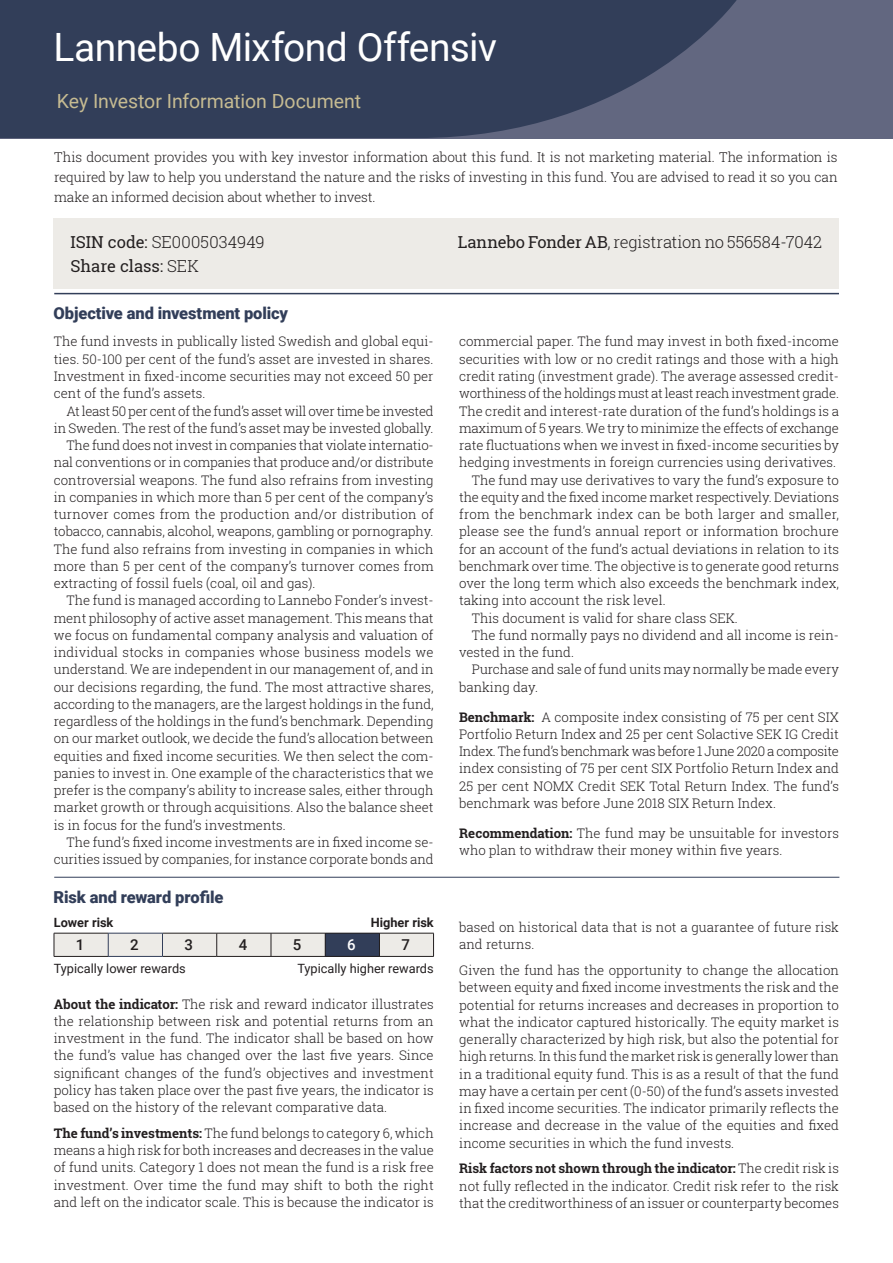
<style>
.page{position:relative;width:893px;height:1263px;background:#fff}
.page>*{position:absolute;margin:0;border:0;box-sizing:border-box;transform-origin:0 0}
.Fondrubrik_NY{font:39px "Roboto";letter-spacing:-.015em;color:#fff}
.FondUnderRubrik{font:19.5px "Roboto";color:#c6bb92}
.FondFakta{font:300 16.5px "Roboto Slab";color:#231f20}
.Rubrik{font:900 16.5px "Roboto";letter-spacing:-.005em;color:#323e59}
.FondFakta-2{font:16.5px "Roboto Slab";color:#231f20}
.t1{font:500 15px "Roboto";color:#231f20}
.t2{font:500 15px "Roboto";color:#fff}
.t3{font:300 13.5px/20.2px "Roboto Slab";letter-spacing:-.015em;color:#231f20;text-align:justify}
.Brödtext_2_a{font:300 13.2px/17.2px "Roboto Slab";color:#231f20;text-align:justify}
.Brödtext_1_a{font:300 13.2px/17.2px "Roboto Slab";color:#231f20;text-align:justify}
.Brödtext_2_a-2{font:300 13.2px/17.2px "Roboto Slab";letter-spacing:-.02em;color:#231f20;text-align:right}
.Faktatext_1_a{font:12.75px "Roboto";color:#231f20}
.Faktatext_1_a-2{font:700 12.75px "Roboto";color:#231f20}
.s1{font-weight:400}
.s2{font-weight:300}
.s3{font-weight:700}
</style>
<div class="page">
<div style="left:0;top:0;width:893px;height:138px;background:#626780"></div>
<svg style="left:0;top:0;width:737px;height:138px;background:#38435d"></svg>
<div style="left:54px;top:218px;width:785px;height:71px;background:#edebe7"></div>
<hr style="left:54px;top:877px;width:785px;height:1px;background:#323e59">
<hr style="left:54px;top:293px;width:785px;height:1px;background:#323e59">
<div style="left:54px;top:933px;width:54px;height:23px;background:#edebe7"></div>
<hr style="left:54px;top:933px;width:54px;height:1px;background:#231f20">
<svg style="left:54px;top:933px;width:1px;height:23px"></svg>
<hr style="left:54px;top:956px;width:54px;height:1px;background:#231f20">
<hr style="left:163px;top:956px;width:54px;height:1px;background:#231f20">
<hr style="left:217px;top:956px;width:54px;height:1px;background:#231f20">
<hr style="left:271px;top:956px;width:54px;height:1px;background:#231f20">
<hr style="left:325px;top:956px;width:54px;height:1px;background:#231f20">
<hr style="left:379px;top:956px;width:55px;height:1px;background:#231f20">
<svg style="left:108px;top:933px;width:326px;height:23px;background:#c4c5c6"></svg>
<hr style="left:108px;top:956px;width:55px;height:1px;background:#323e59">
<p class="Fondrubrik_NY" style="left:54px;top:20px;width:445px">Lannebo Mixfond Offensiv</p>
<p class="FondUnderRubrik" style="left:57px;top:88px;width:306px">Key Investor Information Document</p>
<p class="t3" style="left:54px;top:147px;width:785px">This document provides you with key investor information about this fund. It is not marketing material. The information is required by law to help you understand the nature and the risks of investing in this fund. You are advised to read it so you can make an informed decision about whether to invest.</p>
<p class="FondFakta" style="left:71px;top:231px;width:196px"><span class="s1">ISIN code:</span> SE0005034949</p>
<p class="FondFakta" style="left:458px;top:231px;width:366px"><span class="s1">Lannebo Fonder AB</span>, registration no 556584-7042</p>
<p class="FondFakta-2" style="left:71px;top:255px;width:130px">Share class: <span class="s2">SEK</span></p>
<p class="Rubrik" style="left:54px;top:302px;width:236px">Objective and investment policy</p>
<p class="Brödtext_2_a" style="left:54px;top:333px;width:381px">The fund invests in publically listed Swedish and global equi&shy;ties. 50-100 per cent of the fund’s asset are invested in shares.<br>Investment in fixed-income securities may not exceed 50 per cent of the fund’s assets.</p>
<p class="Brödtext_2_a-2" style="left:54px;top:402px;width:381px">At least 50 per cent of the fund’s asset will over time be invested in Sweden. The rest of the fund’s asset may be invested globally.</p>
<p class="Brödtext_2_a" style="left:54px;top:436px;width:381px;text-indent:13px">The fund does not invest in companies that violate internatio&shy;nal conventions or in companies that produce and/or distribute controversial weapons. The fund also refrains from investing in companies in which more than 5 per cent of the company’s turnover comes from the production and/or distribution of tobacco, cannabis, alcohol, weapons, gambling or pornography.<br>The fund also refrains from investing in companies in which more than 5 per cent of the company’s turnover comes from extracting of fossil fuels (coal, oil and gas).</p>
<p class="Brödtext_2_a" style="left:54px;top:591px;width:381px;text-indent:13px">The fund is managed according to Lannebo Fonder’s invest&shy;ment philosophy of active asset management. This means that we focus on fundamental company analysis and valuation of individual stocks in companies whose business models we understand. We are independent in our management of, and in our decisions regarding, the fund. The most attractive shares, according to the managers, are the largest holdings in the fund, regardless of the holdings in the fund’s benchmark. Depending on our market outlook, we decide the fund’s allocation between equities and fixed income securities. We then select the com&shy;panies to invest in. One example of the characteristics that we prefer is the company’s ability to increase sales, either through market growth or through acquisitions. Also the balance sheet is in focus for the fund’s investments.</p>
<p class="Brödtext_2_a" style="left:54px;top:833px;width:381px;text-align:right">The fund’s fixed income investments are in fixed income se&shy;curities issued by companies, for instance corporate bonds and</p>
<p class="Rubrik" style="left:54px;top:885px;width:171px">Risk and reward profile</p>
<p class="Brödtext_2_a" style="left:459px;top:333px;width:381px">commercial paper. The fund may invest in both fixed-income securities with low or no credit ratings and those with a high credit rating (investment grade). The average assessed credit&shy;worthiness of the holdings must at least reach investment grade.<br>The credit and interest-rate duration of the fund’s holdings is a maximum of 5 years. We try to minimize the effects of exchange rate fluctuations when we invest in fixed-income securities by hedging investments in foreign currencies using derivatives.</p>
<p class="Brödtext_2_a" style="left:459px;top:471px;width:381px;text-indent:13px">The fund may use derivatives to vary the fund’s exposure to the equity and the fixed income market respectively. Deviations from the benchmark index can be both larger and smaller, please see the fund’s annual report or information brochure for an account of the fund’s actual deviations in relation to its benchmark over time. The objective is to generate good returns over the long term which also exceeds the benchmark index, taking into account the risk level.</p>
<p class="Brödtext_2_a" style="left:472px;top:609px;width:267px">This document is valid for share class SEK.</p>
<p class="Brödtext_2_a" style="left:459px;top:626px;width:381px;text-indent:13px">The fund normally pays no dividend and all income is rein&shy;vested in the fund.</p>
<p class="Brödtext_2_a" style="left:459px;top:660px;width:381px;text-indent:13px">Purchase and sale of fund units may normally be made every banking day.</p>
<p class="Brödtext_1_a" style="left:459px;top:708px;width:381px"><span class="s3">Benchmark:</span> A composite index consisting of 75 per cent SIX Portfolio Return Index and 25 per cent Solactive SEK IG Credit Index. The fund’s benchmark was before 1 June 2020 a composite index consisting of 75 per cent SIX Portfolio Return Index and 25 per cent NOMX Credit SEK Total Return Index. The fund’s benchmark was before June 2018 SIX Return Index.</p>
<p class="Brödtext_1_a" style="left:459px;top:824px;width:381px"><span class="s3">Recommendation:</span> The fund may be unsuitable for investors who plan to withdraw their money within five years.</p>
<p class="Faktatext_1_a-2" style="left:54px;top:913px;width:61px">Lower risk</p>
<p class="Faktatext_1_a-2" style="left:371px;top:913px;width:64px">Higher risk</p>
<p class="Brödtext_2_a" style="left:459px;top:918px;width:381px">based on historical data that is not a guarantee of future risk and returns.</p>
<p class="Brödtext_2_a" style="left:459px;top:961px;width:381px">Given the fund has the opportunity to change the allocation between equity and fixed income investments the risk and the potential for returns increases and decreases in proportion to what the indicator captured historically. The equity market is generally characterized by high risk, but also the potential for high returns. In this fund the market risk is generally lower than in a traditional equity fund. This is as a result of that the fund may have a certain per cent (0-50) of the fund’s assets invested in fixed income securities. The indicator primarily reflects the increase and decrease in the value of the equities and fixed income securities in which the fund invests.</p>
<p class="Brödtext_2_a" style="left:459px;top:1160px;width:381px"><span class="s3">Risk factors not shown through the indicator:</span> The credit risk is not fully reflected in the indicator. Credit risk refer to the risk that the creditworthiness of an issuer or counterparty becomes</p>
<p class="t1" style="left:76px;top:934px;width:10px">1</p>
<p class="t1" style="left:130px;top:934px;width:10px">2</p>
<p class="t1" style="left:184px;top:934px;width:10px">3</p>
<p class="t1" style="left:239px;top:934px;width:10px">4</p>
<p class="t1" style="left:293px;top:934px;width:10px">5</p>
<p class="t2" style="left:347px;top:934px;width:10px">6</p>
<p class="t1" style="left:401px;top:934px;width:10px">7</p>
<p class="Faktatext_1_a" style="left:54px;top:959px;width:134px">Typically lower rewards</p>
<p class="Faktatext_1_a" style="left:297px;top:959px;width:138px">Typically higher rewards</p>
<p class="Brödtext_2_a" style="left:54px;top:995px;width:382px"><span class="s3">About the indicator:</span> The risk and reward indicator illustrates the relationship between risk and potential returns from an investment in the fund. The indicator shall be based on how the fund’s value has changed over the last five years. Since significant changes of the fund’s objectives and investment policy has taken place over the past five years, the indicator is based on the history of the relevant comparative data.</p>
<p class="Brödtext_2_a" style="left:54px;top:1124px;width:382px"><span class="s3">The fund’s investments:</span> The fund belongs to category 6, which means a high risk for both increases and decreases in the value of fund units. Category 1 does not mean the fund is a risk free investment. Over time the fund may shift to both the right and left on the indicator scale. This is because the indicator is</p>
</div>
